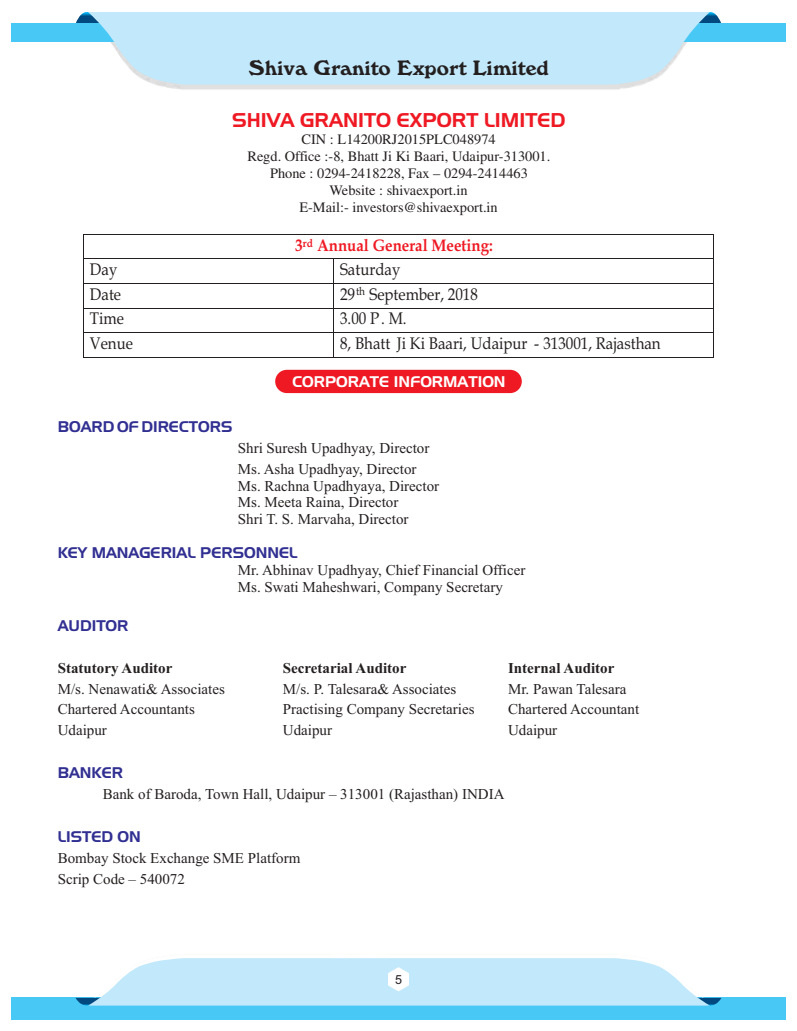
<style>
.page{position:relative;width:797px;height:1031px;background:#fff}
.page>*{position:absolute;margin:0;border:0;box-sizing:border-box;transform-origin:0 0}
.t1{font:20.38px "Windsor BT";color:#241f1f}
.t2{font:19.38px "Aero Regular SWFTE";color:#ef1923}
.t3{font:16.75px "Book Antiqua";color:#241f1f;scale:.89 1}
.t4{font:700 16.75px "Book Antiqua";color:#ef1923;scale:.89 1}
.t5{font:15px/20.8px "Times New Roman";color:#241f1f}
.t6{font:15px "Aero Regular SWFTE";color:#313092}
.t7{font:700 15px "Times New Roman";color:#241f1f}
.t8{font:15px "Aero Regular SWFTE";color:#fff}
.t9{font:14.38px/17.1px "Times";color:#241f1f;text-align:center}
.t10{font:12.5px "Arial";color:#241f1f}
</style>
<div class="page">
<svg style="left:709px;top:12px;width:12px;height:11px"></svg>
<svg style="left:76px;top:12px;width:12px;height:11px"></svg>
<div style="left:11px;top:23px;width:774px;height:19px;background:#48c9f5"></div>
<svg style="left:88px;top:12px;width:621px;height:72px;background:#c3e8fa"></svg>
<div style="left:11px;top:997px;width:774px;height:22px;background:#48c9f5"></div>
<div style="left:275px;top:370px;width:246px;height:23px;background:#ef1923;border-radius:12px"></div>
<svg style="left:75px;top:958px;width:646px;height:48px;background:#c7e9fa"></svg>
<hr style="left:83px;top:234px;width:630px;height:1px;background:#241f1f">
<hr style="left:83px;top:258px;width:250px;height:1px;background:#241f1f">
<hr style="left:333px;top:258px;width:380px;height:1px;background:#241f1f">
<hr style="left:83px;top:283px;width:250px;height:1px;background:#241f1f">
<hr style="left:333px;top:283px;width:380px;height:1px;background:#241f1f">
<hr style="left:83px;top:308px;width:250px;height:1px;background:#241f1f">
<hr style="left:333px;top:308px;width:380px;height:1px;background:#241f1f">
<hr style="left:83px;top:332px;width:250px;height:1px;background:#241f1f">
<hr style="left:333px;top:332px;width:380px;height:1px;background:#241f1f">
<svg style="left:83px;top:235px;width:1px;height:122px"></svg>
<hr style="left:83px;top:357px;width:250px;height:1px;background:#241f1f">
<svg style="left:333px;top:259px;width:1px;height:98px"></svg>
<hr style="left:333px;top:357px;width:380px;height:1px;background:#241f1f">
<svg style="left:713px;top:234px;width:1px;height:124px"></svg>
<h1 class="t1" style="left:248px;top:59px;width:301px">Shiva Granito Export Limited</h1>
<p class="t2" style="left:232px;top:108px;width:335px">SHIVA GRANITO EXPORT LIMITED</p>
<p class="t9" style="left:247px;top:131px;width:304px">CIN : L14200RJ2015PLC048974<br>Regd. Office :-8, Bhatt Ji Ki Baari, Udaipur-313001.<br>Phone : 0294-2418228, Fax – 0294-2414463<br>Website : shivaexport.in<br>E-Mail:- investors@shivaexport.in</p>
<p class="t4" style="left:295px;top:238px;width:224px">3<sup>rd</sup> Annual General Meeting:</p>
<p class="t3" style="left:90px;top:263px;width:32px">Day</p>
<p class="t3" style="left:340px;top:263px;width:69px">Saturday</p>
<p class="t3" style="left:90px;top:287px;width:37px">Date</p>
<p class="t3" style="left:340px;top:287px;width:156px">29<sup>th</sup> September, 2018</p>
<p class="t3" style="left:90px;top:312px;width:40px">Time</p>
<p class="t3" style="left:340px;top:312px;width:76px">3.00 P. M.</p>
<p class="t3" style="left:90px;top:337px;width:50px">Venue</p>
<p class="t3" style="left:340px;top:337px;width:362px">8, Bhatt Ji Ki Baari, Udaipur - 313001, Rajasthan</p>
<p class="t6" style="left:58px;top:417px;width:176px">BOARD OF DIRECTORS</p>
<p class="t8" style="left:292px;top:372px;width:215px">CORPORATE INFORMATION</p>
<p class="t5" style="left:238px;top:439px;width:193px">Shri Suresh Upadhyay, Director<br>Ms. Asha Upadhyay, Director</p>
<p class="t5" style="left:238px;top:478px;width:203px;line-height:16.6px">Ms. Rachna Upadhyaya, Director<br>Ms. Meeta Raina, Director<br>Shri T. S. Marvaha, Director</p>
<p class="t5" style="left:238px;top:563px;width:289px;line-height:17.2px">Mr. Abhinav Upadhyay, Chief Financial Officer<br>Ms. Swati Maheshwari, Company Secretary</p>
<p class="t6" style="left:58px;top:543px;width:241px">KEY MANAGERIAL PERSONNEL</p>
<p class="t6" style="left:58px;top:616px;width:72px">AUDITOR</p>
<p class="t7" style="left:58px;top:662px;width:116px">Statutory Auditor</p>
<p class="t7" style="left:283px;top:662px;width:125px">Secretarial Auditor</p>
<p class="t7" style="left:508px;top:662px;width:108px">Internal Auditor</p>
<p class="t5" style="left:58px;top:679px;width:169px">M/s. Nenawati&amp; Associates</p>
<p class="t5" style="left:283px;top:679px;width:175px">M/s. P. Talesara&amp; Associates</p>
<p class="t5" style="left:508px;top:679px;width:120px">Mr. Pawan Talesara</p>
<p class="t5" style="left:58px;top:700px;width:139px">Chartered Accountants</p>
<p class="t5" style="left:283px;top:700px;width:193px">Practising Company Secretaries</p>
<p class="t5" style="left:508px;top:700px;width:133px">Chartered Accountant</p>
<p class="t5" style="left:58px;top:721px;width:51px">Udaipur</p>
<p class="t5" style="left:283px;top:721px;width:51px">Udaipur</p>
<p class="t5" style="left:508px;top:721px;width:51px">Udaipur</p>
<p class="t6" style="left:58px;top:763px;width:67px">BANKER</p>
<p class="t5" style="left:103px;top:785px;width:403px">Bank of Baroda, Town Hall, Udaipur – 313001 (Rajasthan) INDIA</p>
<p class="t6" style="left:58px;top:827px;width:85px">LISTED ON</p>
<p class="t5" style="left:58px;top:849px;width:244px">Bombay Stock Exchange SME Platform<br>Scrip Code – 540072</p>
<p class="t10" style="left:395px;top:974px;width:8px">5</p>
</div>
